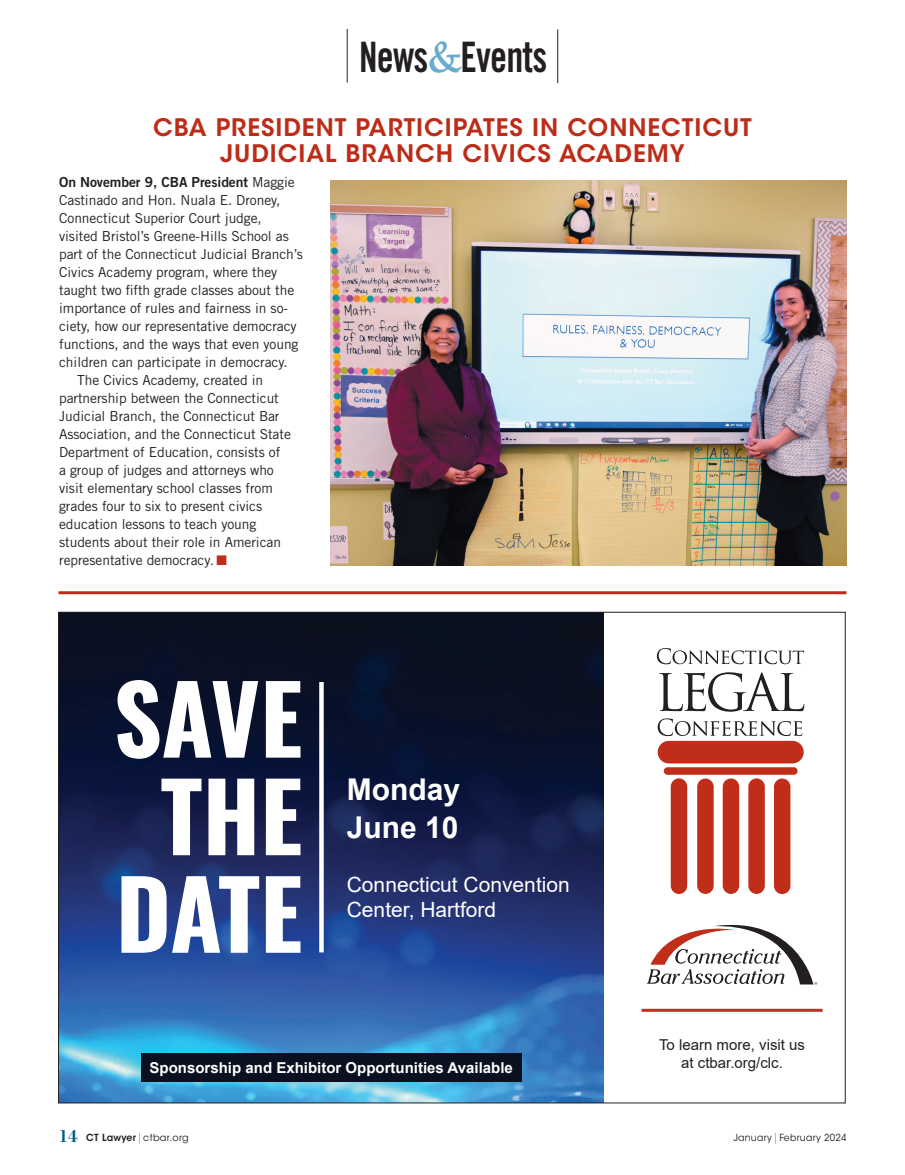
<style>
.page{position:relative;width:905px;height:1175px;background:#fff}
.page>*{position:absolute;margin:0;border:0;box-sizing:border-box;transform-origin:0 0}
.t1{font:700 94.5px/97.5px "Oswald";letter-spacing:-.005em;color:#fff;text-align:center}
.t2{font:43.5px "Trade Gothic LT Std Bd Cn 20";letter-spacing:-.02em;color:#231f20;scale:.88 1}
.t3{font:700 30px/37.5px "Arial";color:#fff}
.t4{font:600 24px/25.5px "ITC Avant Garde Std";letter-spacing:.04em;color:#bc2c18;text-align:center}
.t5{font:21px/25.2px "Arial";color:#fff}
.t6{font:700 15px "Arial";color:#fff}
.t7{font:15px "Arial";color:#231f20}
.t8{font:13.8px "Trade Gothic LT Std";letter-spacing:-.005em;color:#231f20}
.t9{font:13.8px "Trade Gothic LT Std Bd 2";letter-spacing:-.005em;color:#231f20}
.t10{font:9.75px "ITC Avant Garde Std";letter-spacing:.025em;color:#231f20}
.t11{font:9.75px "ITC Avant Garde Std";letter-spacing:.025em;color:#231f20;scale:.96 1}
.s1{font-size:42px}
.s2{font-family:"Palatino LT Std";font-weight:500;font-size:44.1px;color:#67abcd}
.s3{font-family:"Trade Gothic LT Std"}
.s4{font-family:"Palatino LT Std"}
.s5{color:#c02d19}
.s6{font-family:"Bodoni Std";font-weight:700;font-size:18px;color:#015a8d}
.s7{font-weight:600}
.s8{font-weight:200;font-size:10.8px}
</style>
<div class="page">
<hr style="left:347px;top:29px;width:1px;height:54px;background:#231f20">
<hr style="left:557px;top:29px;width:1px;height:54px;background:#231f20">
<div style="left:58px;top:612px;width:546px;height:490px;background:#0a1020"></div>
<img style="left:60px;top:650px;width:544px;height:451px">
<svg style="left:647px;top:924px;width:170px;height:60px"></svg>
<svg style="left:656px;top:648px;width:148px;height:16px"></svg>
<svg style="left:659px;top:672px;width:145px;height:39px"></svg>
<svg style="left:657px;top:718px;width:145px;height:18px"></svg>
<div style="left:663px;top:767px;width:134px;height:7px;background:#c02d19;border-radius:4px"></div>
<div style="left:657px;top:741px;width:146px;height:22px;background:#c02d19;border-radius:11px"></div>
<div style="left:670px;top:778px;width:17px;height:116px;background:#c02d19;border-radius:8px"></div>
<div style="left:697px;top:778px;width:16px;height:116px;background:#c02d19;border-radius:8px"></div>
<div style="left:722px;top:778px;width:17px;height:116px;background:#c02d19;border-radius:8px"></div>
<div style="left:748px;top:778px;width:16px;height:116px;background:#c02d19;border-radius:8px"></div>
<div style="left:774px;top:778px;width:16px;height:116px;background:#c02d19;border-radius:8px"></div>
<div style="left:319px;top:682px;width:5px;height:270px;background:#fff"></div>
<hr style="left:641px;top:1008px;width:181px;height:3px;background:#bf3026">
<div style="left:141px;top:1052px;width:380px;height:29px;background:#0a1020"></div>
<hr style="left:58px;top:591px;width:788px;height:3px;background:#bc2c18">
<img style="left:330px;top:180px;width:516px;height:385px">
<h2 class="t2" style="left:359px;top:30px;width:215px"><span class="s1">N</span>ews<span class="s2">&amp;</span><span class="s1">E</span>vents</h2>
<h3 class="t4" style="left:153px;top:115px;width:600px">CBA PRESIDENT PARTICIPATES IN CONNECTICUT<br>JUDICIAL BRANCH CIVICS ACADEMY</h3>
<p class="t9" style="left:59px;top:173px;width:237px">On November 9, CBA President <span class="s3">Maggie</span></p>
<p class="t8" style="left:59px;top:191px;width:223px">Castinado and Hon. Nuala E. Droney,</p>
<p class="t8" style="left:59px;top:209px;width:204px">Connecticut Superior Court judge,</p>
<p class="t8" style="left:59px;top:227px;width:231px">visited Bristol’s Greene-Hills School as</p>
<p class="t8" style="left:59px;top:245px;width:245px">part of the Connecticut Judicial Branch’s</p>
<p class="t8" style="left:59px;top:263px;width:220px">Civics Academy program, where they</p>
<p class="t8" style="left:59px;top:281px;width:237px">taught two fifth grade classes about the</p>
<p class="t8" style="left:59px;top:299px;width:230px">importance of rules and fairness in so-</p>
<p class="t8" style="left:59px;top:317px;width:239px">ciety, how our representative democracy</p>
<p class="t8" style="left:59px;top:335px;width:241px">functions, and the ways that even young</p>
<p class="t8" style="left:59px;top:353px;width:230px">children can participate in democracy.</p>
<p class="t8" style="left:77px;top:371px;width:187px">The Civics Academy, created in</p>
<p class="t8" style="left:59px;top:389px;width:221px">partnership between the Connecticut</p>
<p class="t8" style="left:59px;top:407px;width:222px">Judicial Branch, the Connecticut Bar</p>
<p class="t8" style="left:59px;top:425px;width:233px">Association, and the Connecticut State</p>
<p class="t8" style="left:59px;top:443px;width:223px">Department of Education, consists of</p>
<p class="t8" style="left:59px;top:461px;width:216px">a group of judges and attorneys who</p>
<p class="t8" style="left:59px;top:479px;width:215px">visit elementary school classes from</p>
<p class="t8" style="left:59px;top:497px;width:204px">grades four to six to present civics</p>
<p class="t8" style="left:59px;top:515px;width:199px">education lessons to teach young</p>
<p class="t8" style="left:59px;top:533px;width:223px">students about their role in American</p>
<p class="t8" style="left:59px;top:551px;width:169px">representative democracy<span class="s4">.</span> <span class="s5">■</span></p>
<h1 class="t1" style="left:113px;top:676px;width:190px">SAVE<br>THE<br>DATE</h1>
<h3 class="t3" style="left:347px;top:771px;width:115px">Monday<br>June 10</h3>
<h3 class="t5" style="left:347px;top:871px;width:224px">Connecticut Convention<br>Center, Hartford</h3>
<p class="t7" style="left:659px;top:1034px;width:147px">To learn more, visit us</p>
<p class="t6" style="left:150px;top:1056px;width:365px">Sponsorship and Exhibitor Opportunities Available</p>
<p class="t7" style="left:681px;top:1052px;width:103px">at ctbar.org/clc.</p>
<p class="t10" style="left:58px;top:1131px;width:132px"><span class="s6">14</span> <span class="s7">CT Lawyer</span><span class="s8">|</span>ctbar.org</p>
<p class="t11" style="left:733px;top:1131px;width:119px">January<span class="s8">|</span>February 2024</p>
</div>
